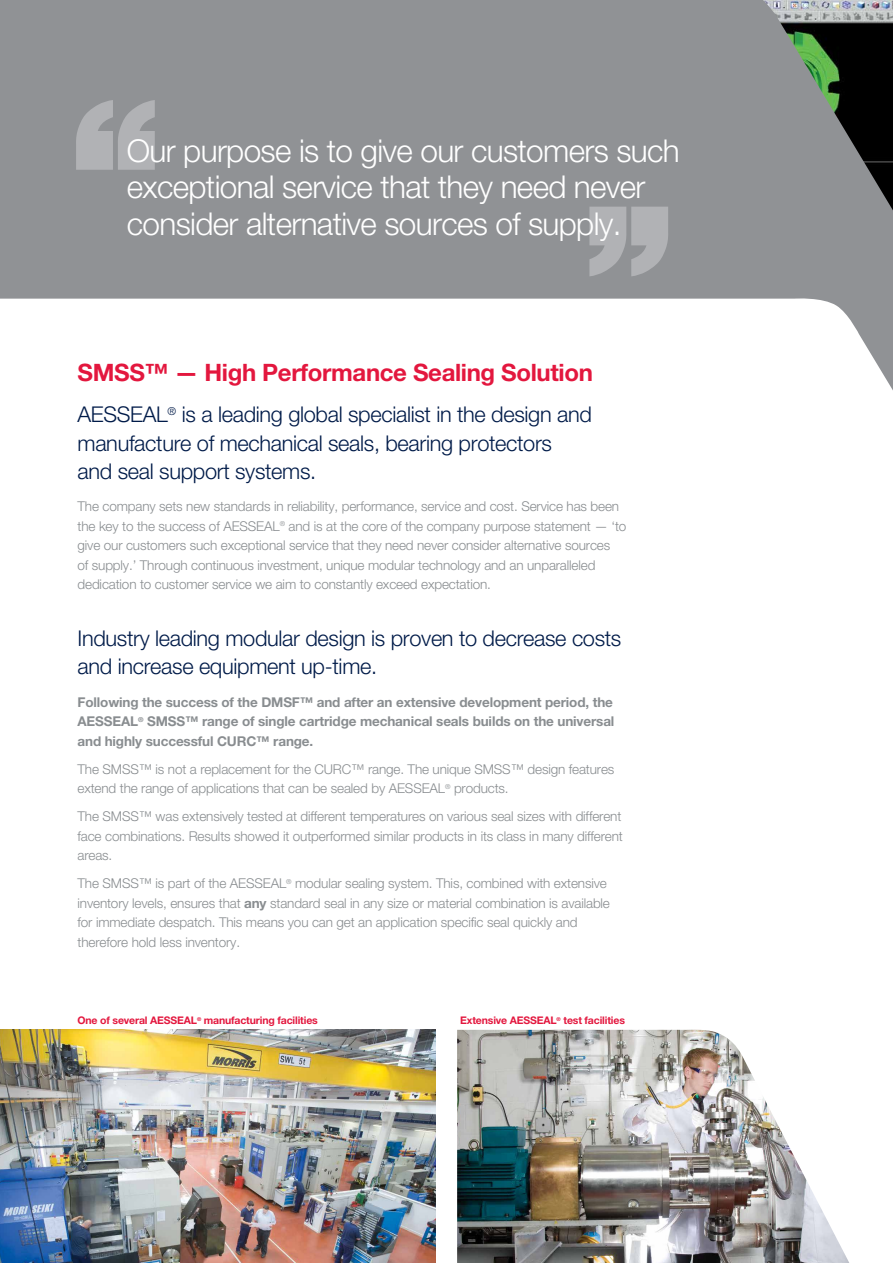
<style>
.page{position:relative;width:893px;height:1263px;background:#fff}
.page>*{position:absolute;margin:0;border:0;box-sizing:border-box;transform-origin:0 0}
.t1{font:300 31.5px/36px "Helvetica Neue LTW1 G";letter-spacing:-.02em;color:#fff}
.t2{font:700 24px "Helvetica Neue LTW1 G";letter-spacing:-.015em;color:#e3173e}
.t3{font:300 21.75px/28.5px "Helvetica Neue LTW1 G";letter-spacing:-.015em;color:#001b49}
.t4{font:300 13.5px/19.5px "Helvetica Neue LTW1 G";letter-spacing:-.01em;color:#898d90}
.t5{font:700 13.5px/19.5px "Helvetica Neue LTW1 G";letter-spacing:-.01em;color:#898d90;text-align:justify}
.t6{font:700 10.5px "Helvetica Neue LTW1 G";letter-spacing:-.015em;color:#e3173e}
.s1{font-weight:700}
</style>
<div class="page">
<svg style="left:0;top:0;width:893px;height:390px;fill:#909295"></svg>
<img style="left:0;top:1030px;width:436px;height:233px">
<img style="left:457px;top:1029px;width:244px;height:234px">
<img style="left:690px;top:1030px;width:159px;height:233px">
<svg style="left:589px;top:207px;width:79px;height:69px;background:#a8aaad"></svg>
<svg style="left:76px;top:100px;width:79px;height:70px;background:#a8a9ac"></svg>
<h1 class="t1" style="left:127px;top:133px;width:554px">Our purpose is to give our customers such exceptional service that they need never consider alternative sources of supply.</h1>
<h2 class="t2" style="left:78px;top:357px;width:517px">SMSS™ — High Performance Sealing Solution</h2>
<h3 class="t3" style="left:78px;top:400px;width:516px">AESSEAL<sup>®</sup> is a leading global specialist in the design and manufacture of mechanical seals, bearing protectors and seal support systems.</h3>
<p class="t4" style="left:78px;top:497px;width:550px">The company sets new standards in reliability, performance, service and cost. Service has been the key to the success of AESSEAL<sup>®</sup> and is at the core of the company purpose statement — ‘to give our customers such exceptional service that they need never consider alternative sources<br>of supply.’ Through continuous investment, unique modular technology and an unparalleled dedication to customer service we aim to constantly exceed expectation.</p>
<h3 class="t3" style="left:78px;top:624px;width:545px">Industry leading modular design is proven to decrease costs and increase equipment up-time.</h3>
<p class="t5" style="left:78px;top:692px;width:538px">Following the success of the DMSF™ and after an extensive development period, the AESSEAL<sup>®</sup> SMSS™ range of single cartridge mechanical seals builds on the universal and highly successful CURC™ range.</p>
<p class="t4" style="left:78px;top:759px;width:538px">The SMSS™ is not a replacement for the CURC™ range. The unique SMSS™ design features extend the range of applications that can be sealed by AESSEAL<sup>®</sup> products.</p>
<p class="t4" style="left:78px;top:806px;width:547px;text-align:justify">The SMSS™ was extensively tested at different temperatures on various seal sizes with different face combinations. Results showed it outperformed similar products in its class in many different areas.</p>
<p class="t4" style="left:78px;top:873px;width:534px">The SMSS™ is part of the AESSEAL<sup>®</sup> modular sealing system. This, combined with extensive inventory levels, ensures that <span class="s1">any</span> standard seal in any size or material combination is available for immediate despatch. This means you can get an application specific seal quickly and therefore hold less inventory.</p>
<p class="t6" style="left:78px;top:1014px;width:242px">One of several AESSEAL<sup>®</sup> manufacturing facilities</p>
<p class="t6" style="left:460px;top:1014px;width:166px">Extensive AESSEAL<sup>®</sup> test facilities</p>
</div>
